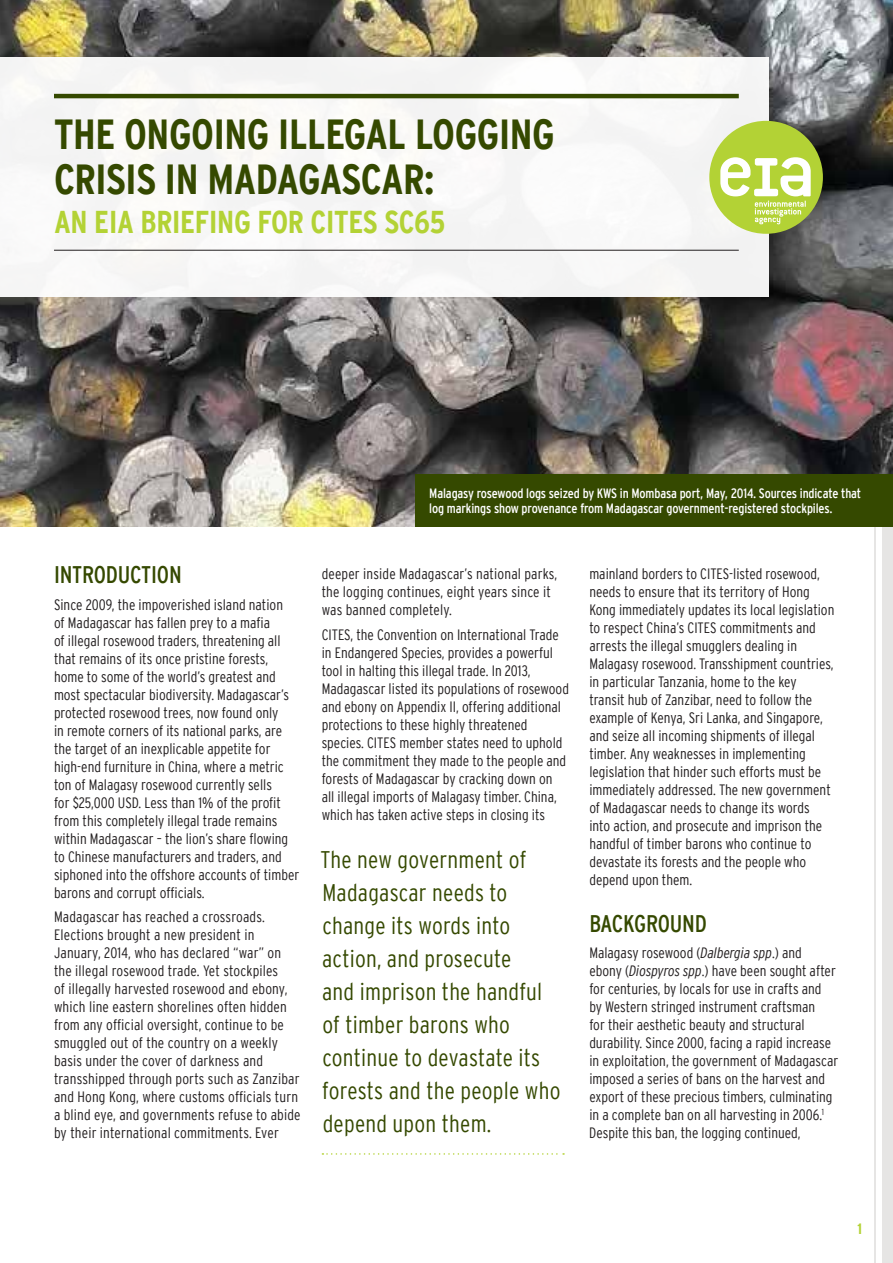
<style>
.page{position:relative;width:893px;height:1263px;background:#fff}
.page>*{position:absolute;margin:0;border:0;box-sizing:border-box;transform-origin:0 0}
.t1{font:700 condensed 42px/45px "Interstate";letter-spacing:-.01em;color:#354900}
.t2{font:700 condensed 31.5px "Interstate";letter-spacing:-.01em;color:#b3d235}
.t3{font:300 condensed 24px/33px "Interstate";letter-spacing:.01em;color:#354900}
.t4{font:condensed 24px "Interstate";letter-spacing:-.01em;color:#354900}
.t5{font:300 condensed 15px/18px "Interstate";color:#231f20}
.t6{font:700 condensed 15px "Interstate";color:#b3d235}
.t7{font:condensed 13.5px/15px "Interstate";letter-spacing:-.01em;color:#fff}
.s1{font-style:italic}
</style>
<div class="page">
<div style="left:882px;top:0;width:11px;height:1263px;background:#e6e5e4"></div>
<hr style="left:874px;top:0;width:1px;height:1263px;background:#e6e5e4">
<img style="left:0;top:0;width:893px;height:526px">
<div style="left:0;top:58px;width:769px;height:239px;background:#f8f7f6"></div>
<svg style="left:322px;top:1153px;width:242px;height:2px"></svg>
<div style="left:416px;top:474px;width:477px;height:52px;background:#354900"></div>
<hr style="left:54px;top:94px;width:685px;height:4px;background:#354900">
<hr style="left:54px;top:250px;width:685px;height:1px;background:#231f20">
<svg style="left:709px;top:121px;width:114px;height:113px"></svg>
<h1 class="t1" style="left:54px;top:112px;width:502px">THE ONGOING ILLEGAL LOGGING<br>CRISIS IN MADAGASCAR:</h1>
<h2 class="t2" style="left:54px;top:205px;width:393px">AN EIA BRIEFING FOR CITES SC65</h2>
<h3 class="t4" style="left:54px;top:561px;width:129px">Introduction</h3>
<p class="t5" style="left:54px;top:595px;width:247px">Since 2009, the impoverished island nation<br>of Madagascar has fallen prey to a mafia<br>of illegal rosewood traders, threatening all that remains of its once pristine forests, home to some of the world’s greatest and most spectacular biodiversity. Madagascar’s protected rosewood trees, now found only<br>in remote corners of its national parks, are the target of an inexplicable appetite for high-end furniture in China, where a metric ton of Malagasy rosewood currently sells<br>for $25,000 USD. Less than 1% of the profit from this completely illegal trade remains within Madagascar – the lion’s share flowing to Chinese manufacturers and traders, and siphoned into the offshore accounts of timber barons and corrupt officials.</p>
<p class="t5" style="left:54px;top:908px;width:248px">Madagascar has reached a crossroads.<br>Elections brought a new president in January, 2014, who has declared “war” on the illegal rosewood trade. Yet stockpiles<br>of illegally harvested rosewood and ebony, which line eastern shorelines often hidden from any official oversight, continue to be smuggled out of the country on a weekly basis under the cover of darkness and transshipped through ports such as Zanzibar and Hong Kong, where customs officials turn a blind eye, and governments refuse to abide by their international commitments. Ever</p>
<p class="t7" style="left:429px;top:486px;width:433px">Malagasy rosewood logs seized by KWS in Mombasa port, May, 2014. Sources indicate that log markings show provenance from Madagascar government-registered stockpiles.</p>
<p class="t5" style="left:322px;top:565px;width:237px">deeper inside Madagascar’s national parks, the logging continues, eight years since it was banned completely.</p>
<p class="t5" style="left:322px;top:625px;width:249px">CITES, the Convention on International Trade in Endangered Species, provides a powerful tool in halting this illegal trade. In 2013, Madagascar listed its populations of rosewood and ebony on Appendix II, offering additional protections to these highly threatened species. CITES member states need to uphold the commitment they made to the people and forests of Madagascar by cracking down on<br>all illegal imports of Malagasy timber. China, which has taken active steps in closing its</p>
<h3 class="t3" style="left:320px;top:842px;width:242px">The new government of<br>Madagascar needs to change its words into action, and prosecute<br>and imprison the handful of timber barons who continue to devastate its forests and the people who depend upon them.</h3>
<p class="t5" style="left:589px;top:565px;width:247px">mainland borders to CITES-listed rosewood, needs to ensure that its territory of Hong Kong immediately updates its local legislation to respect China’s CITES commitments and arrests the illegal smugglers dealing in Malagasy rosewood. Transshipment countries, in particular Tanzania, home to the key transit hub of Zanzibar, need to follow the example of Kenya, Sri Lanka, and Singapore, and seize all incoming shipments of illegal timber. Any weaknesses in implementing legislation that hinder such efforts must be immediately addressed. The new government of Madagascar needs to change its words<br>into action, and prosecute and imprison the handful of timber barons who continue to devastate its forests and the people who depend upon them.</p>
<h3 class="t4" style="left:589px;top:910px;width:119px">Background</h3>
<p class="t5" style="left:589px;top:943px;width:250px">Malagasy rosewood (<span class="s1">Dalbergia spp</span>.) and<br>ebony (<span class="s1">Diospyros spp</span>.) have been sought after for centuries, by locals for use in crafts and<br>by Western stringed instrument craftsman<br>for their aesthetic beauty and structural durability. Since 2000, facing a rapid increase in exploitation, the government of Madagascar imposed a series of bans on the harvest and export of these precious timbers, culminating in a complete ban on all harvesting in 2006.<sup>1<br></sup>Despite this ban, the logging continued,</p>
<p class="t6" style="left:857px;top:1220px;width:6px">1</p>
</div>
